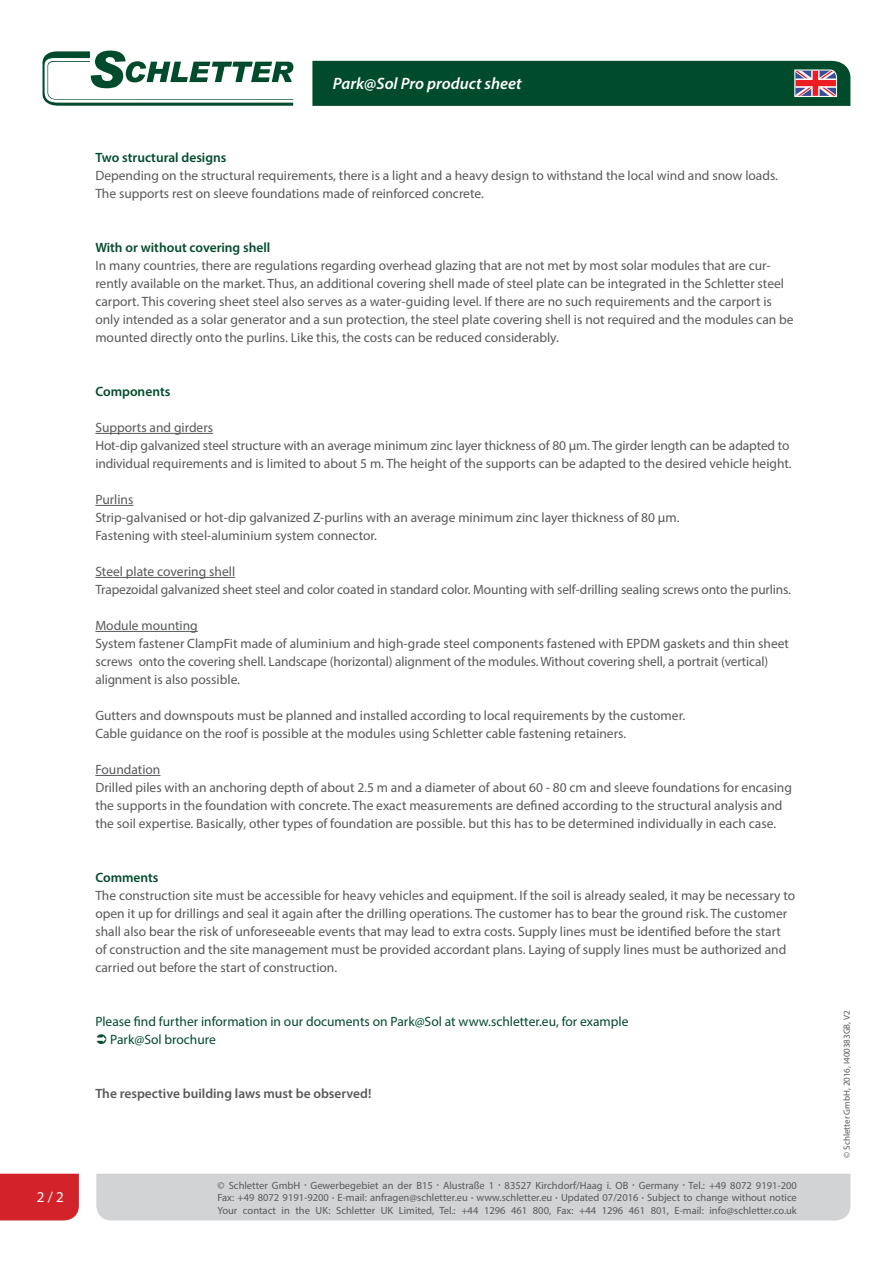
<style>
.page{position:relative;width:893px;height:1263px;background:#fff}
.page>*{position:absolute;margin:0;border:0;box-sizing:border-box;transform-origin:0 0}
.t1{font:italic 600 16.5px "Myriad Pro";color:#fff}
.t2{font:15px "Myriad Pro";color:#fff}
.t3{font:13.5px/18px "Myriad Pro";color:#58595b}
.t4{font:13.5px/18px "Myriad Pro";color:#004b2c}
.t5{font:600 13.5px "Myriad Pro";color:#004b2c}
.t6{font:600 13.5px "Myriad Pro";color:#58595b}
.t7{font:10.5px/12.6px "Myriad Pro";color:#58595b;text-align:justify}
.t8{font:9px "Myriad Pro";color:#58595b}
.s1{font-style:italic;font-size:7.5px}
</style>
<div class="page">
<div style="left:96px;top:1174px;width:754px;height:46px;background:#d1d3d4"></div>
<svg style="left:43px;top:51px;width:250px;height:55px"></svg>
<svg style="left:312px;top:61px;width:538px;height:45px;background:#0b4e32"></svg>
<div style="left:0;top:1174px;width:79px;height:46px;background:#d2232a"></div>
<hr style="left:95px;top:433px;width:118px;height:1px;background:#58595b">
<hr style="left:95px;top:505px;width:38px;height:1px;background:#58595b">
<hr style="left:95px;top:577px;width:140px;height:1px;background:#58595b">
<hr style="left:95px;top:631px;width:103px;height:1px;background:#58595b">
<hr style="left:95px;top:775px;width:65px;height:1px;background:#58595b">
<p class="t1" style="left:333px;top:73px;width:190px">Park@Sol Pro product sheet</p>
<p class="t5" style="left:95px;top:149px;width:133px">Two structural designs</p>
<p class="t3" style="left:95px;top:166px;width:684px">Depending on the structural requirements, there is a light and a heavy design to withstand the local wind and snow loads.<br>The supports rest on sleeve foundations made of reinforced concrete.</p>
<p class="t5" style="left:95px;top:239px;width:177px">With or without covering shell</p>
<p class="t3" style="left:95px;top:256px;width:700px">In many countries, there are regulations regarding overhead glazing that are not met by most solar modules that are cur&shy;rently available on the market. Thus, an additional covering shell made of steel plate can be integrated in the Schletter steel carport. This covering sheet steel also serves as a water-guiding level. If there are no such requirements and the carport is only intended as a solar generator and a sun protection, the steel plate covering shell is not required and the modules can be mounted directly onto the purlins. Like this, the costs can be reduced considerably.</p>
<p class="t5" style="left:95px;top:383px;width:77px">Components</p>
<p class="t3" style="left:95px;top:418px;width:698px">Supports and girders<br>Hot-dip galvanized steel structure with an average minimum zinc layer thickness of 80 µm. The girder length can be adapted to individual requirements and is limited to about 5 m. The height of the supports can be adapted to the desired vehicle height.</p>
<p class="t3" style="left:95px;top:490px;width:586px">Purlins<br>Strip-galvanised or hot-dip galvanized Z-purlins with an average minimum zinc layer thickness of 80 µm.<br>Fastening with steel-aluminium system connector.</p>
<p class="t3" style="left:95px;top:562px;width:697px">Steel plate covering shell<br>Trapezoidal galvanized sheet steel and color coated in standard color. Mounting with self-drilling sealing screws onto the purlins.</p>
<p class="t3" style="left:95px;top:616px;width:695px">Module mounting<br>System fastener ClampFit made of aluminium and high-grade steel components fastened with EPDM gaskets and thin sheet screws onto the covering shell. Landscape (horizontal) alignment of the modules. Without covering shell, a portrait (vertical) alignment is also possible.</p>
<p class="t3" style="left:95px;top:706px;width:591px">Gutters and downspouts must be planned and installed according to local requirements by the customer.<br>Cable guidance on the roof is possible at the modules using Schletter cable fastening retainers.</p>
<p class="t3" style="left:95px;top:760px;width:698px">Foundation<br>Drilled piles with an anchoring depth of about 2.5 m and a diameter of about 60 - 80 cm and sleeve foundations for encasing the supports in the foundation with concrete. The exact measurements are defined according to the structural analysis and the soil expertise. Basically, other types of foundation are possible. but this has to be determined individually in each case.</p>
<p class="t5" style="left:95px;top:869px;width:65px">Comments</p>
<p class="t3" style="left:95px;top:886px;width:701px">The construction site must be accessible for heavy vehicles and equipment. If the soil is already sealed, it may be necessary to open it up for drillings and seal it again after the drilling operations. The customer has to bear the ground risk. The customer shall also bear the risk of unforeseeable events that may lead to extra costs. Supply lines must be identified before the start of construction and the site management must be provided accordant plans. Laying of supply lines must be authorized and carried out before the start of construction.</p>
<p class="t4" style="left:110px;top:1012px;width:520px;text-indent:-15px">Please find further information in our documents on Park@Sol at www.schletter.eu, for example<br>Park@Sol brochure</p>
<p class="t6" style="left:95px;top:1085px;width:278px">The respective building laws must be observed!</p>
<p class="t2" style="left:37px;top:1187px;width:28px">2 / 2</p>
<p class="t7" style="left:217px;top:1178px;width:581px">© Schletter GmbH <span class="s1">•</span> Gewerbegebiet an der B15 <span class="s1">•</span> Alustraße 1 <span class="s1">•</span> 83527 Kirchdorf/Haag i. OB <span class="s1">•</span> Germany <span class="s1">•</span> Tel.: +49 8072 9191-200<br>Fax: +49 8072 9191-9200 <span class="s1">•</span> E-mail: anfragen@schletter.eu <span class="s1">•</span> www.schletter.eu <span class="s1">•</span> Updated 07/2016 <span class="s1">•</span> Subject to change without notice Your contact in the UK: Schletter UK Limited, Tel.: +44 1296 461 800, Fax: +44 1296 461 801, E-mail: info@schletter.co.uk</p>
<p class="t8" style="left:841px;top:1158px;width:149px;rotate:-90deg">© Schletter GmbH, 2016, I400383GB, V2</p>
</div>
